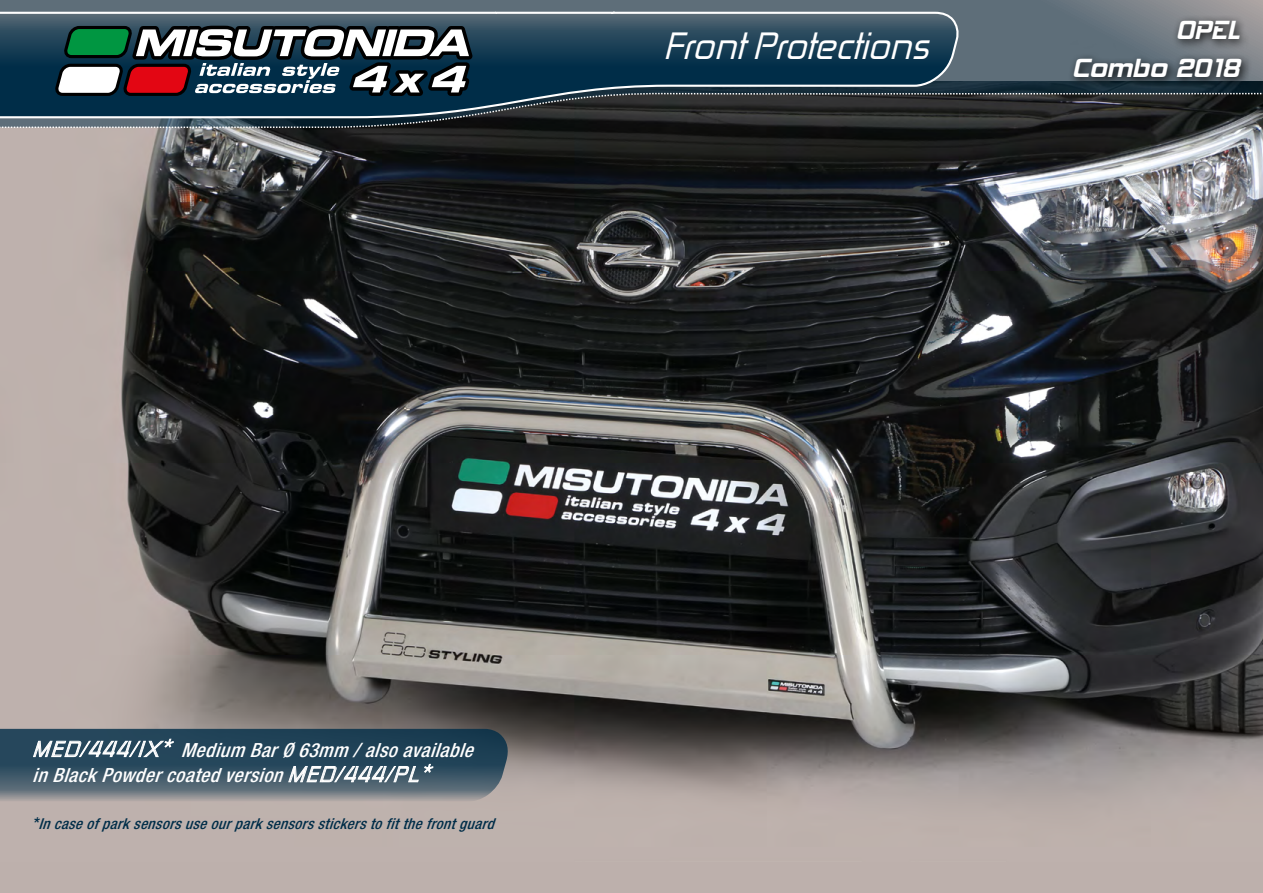
<style>
.page{position:relative;width:1263px;height:893px;background:#bdb0ac}
.page>*{position:absolute;margin:0;border:0;box-sizing:border-box;transform-origin:0 0}
.t1{font:italic 36.45px "Zekton Rg";color:#fff}
.t2{font:31.5px "Hemi Head 426";color:#fff}
.t3{font:italic 500 condensed 19.5px "Helvetica Neue LT Std";color:#fff}
.t4{font:italic 500 condensed 15px "Helvetica Neue LT Std";color:#002d48}
.s1{font-family:"Zekton Rg";font-weight:400;font-stretch:normal;font-size:21px}
.s2{font-size:16.5px}
</style>
<div class="page">
<img style="left:0;top:129px;width:1263px;height:672px">
<svg style="left:0;top:0;width:1263px;height:92px;background:#5d6c76"></svg>
<svg style="left:0;top:92px;width:1263px;height:37px;background:#2e3335"></svg>
<svg style="left:0;top:11px;width:960px;height:108px;background:#284556"></svg>
<svg style="left:55px;top:0;width:423px;height:102px;background:#5b6971"></svg>
<svg style="left:1068px;top:14px;width:184px;height:74px;background:#566068"></svg>
<svg style="left:0;top:729px;width:509px;height:72px;background:#465e6e"></svg>
<p class="t1" style="left:663px;top:23px;width:277px">FrontProtections</p>
<p class="t2" style="left:1176px;top:17px;width:65px">OPEL</p>
<p class="t2" style="left:1072px;top:55px;width:169px">Combo 2018</p>
<p class="t3" style="left:32px;top:738px;width:449px"><span class="s1">MED/444/IX</span><sup>*</sup> Medium BarØ63mm /alsoavailable</p>
<p class="t3" style="left:32px;top:763px;width:408px">inBlackPowdercoatedversion<span class="s1">MED/444/PL</span><sup>*</sup></p>
<p class="t4" style="left:32px;top:815px;width:468px"><span class="s2">*</span> Incaseofparksensorsuseourparksensorsstickerstofitthefrontguard</p>
</div>
